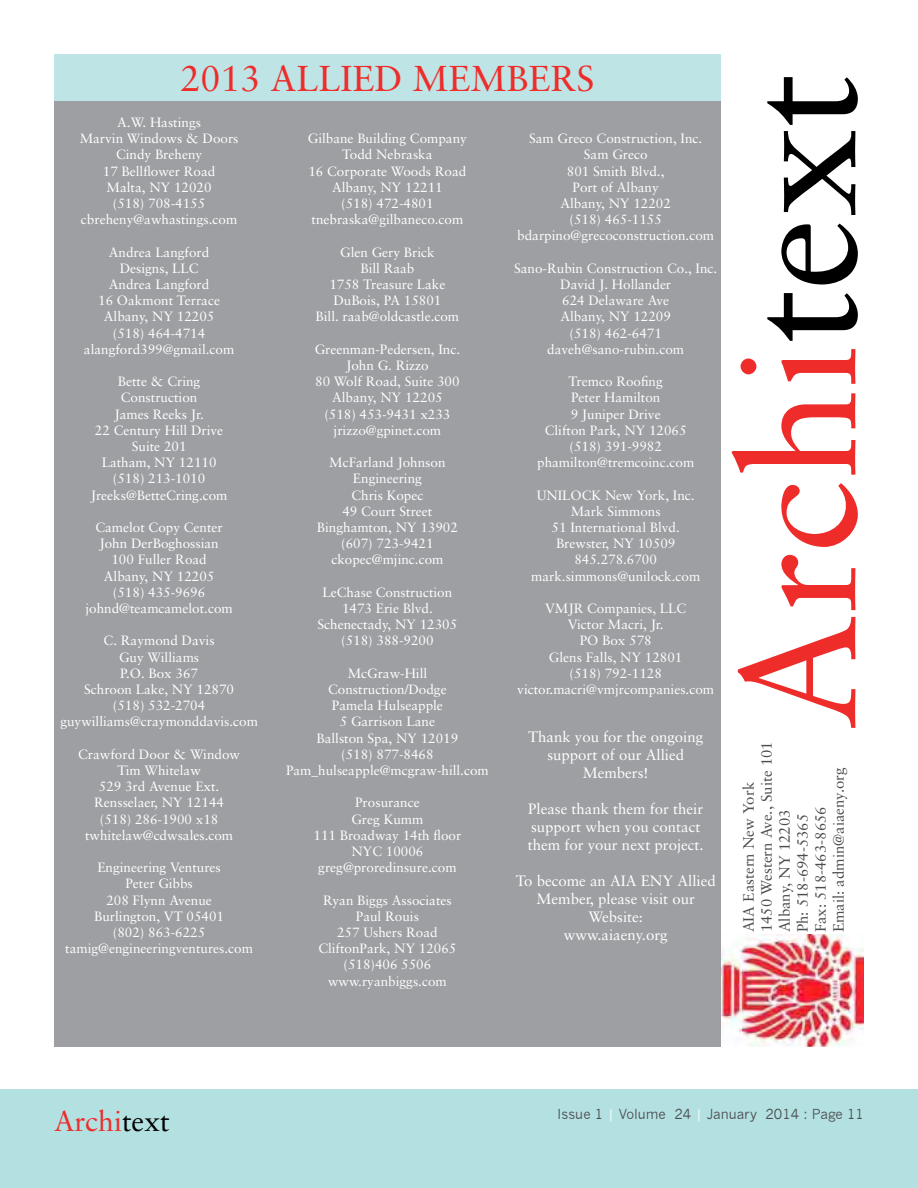
<style>
.page{position:relative;width:918px;height:1188px;background:#fff}
.page>*{position:absolute;margin:0;border:0;box-sizing:border-box;transform-origin:0 0}
.t1{font:162px "Sabon";color:#ee2c2a}
.t2{font:36px "Sabon";color:#ee2c2a}
.t3{font:28.5px "Sabon";color:#ee2c2a}
.t4{font:15px/18px "Sabon";color:#fff;text-align:center}
.t5{font:15px/18px "Sabon";color:#4d4d4f}
.t6{font:13.5px/16.2px "Sabon";color:#fff;text-align:center}
.t7{font:13.5px "News Gothic";color:#4d4d4f}
.s1{color:#000}
.s2{color:#fff}
</style>
<div class="page">
<div style="left:0;top:1089px;width:918px;height:99px;background:#b3e0e1"></div>
<div style="left:54px;top:100px;width:667px;height:947px;background:#9d9fa2"></div>
<div style="left:54px;top:54px;width:667px;height:46px;background:#bee4e5"></div>
<img style="left:722px;top:934px;width:142px;height:112px">
<h2 class="t2" style="left:180px;top:57px;width:415px">2013 ALLIED MEMBERS</h2>
<p class="t6" style="left:80px;top:114px;width:160px">A.W. Hastings<br>Marvin Windows &amp; Doors<br>Cindy Breheny<br>17 Bellflower Road<br>Malta, NY 12020<br>(518) 708-4155 cbreheny@awhastings.com</p>
<p class="t6" style="left:84px;top:244px;width:152px">Andrea Langford<br>Designs, LLC<br>Andrea Langford<br>16 Oakmont Terrace<br>Albany, NY 12205<br>(518) 464-4714 alangford399@gmail.com</p>
<p class="t6" style="left:91px;top:373px;width:138px">Bette &amp; Cring<br>Construction<br>James Reeks Jr.<br>22 Century Hill Drive<br>Suite 201<br>Latham, NY 12110 (518) 213-1010<br>Jreeks@BetteCring.com</p>
<p class="t6" style="left:86px;top:519px;width:149px">Camelot Copy Center<br>John DerBoghossian<br>100 Fuller Road<br>Albany, NY 12205<br>(518) 435-9696 johnd@teamcamelot.com</p>
<p class="t6" style="left:60px;top:633px;width:199px">C. Raymond Davis<br>Guy Williams<br>P.O. Box 367<br>Schroon Lake, NY 12870<br>(518) 532-2704 guywilliams@craymonddavis.com</p>
<p class="t6" style="left:78px;top:746px;width:163px">Crawford Door &amp; Window<br>Tim Whitelaw<br>529 3rd Avenue Ext.<br>Rensselaer, NY 12144 (518) 286-1900 x18 twhitelaw@cdwsales.com</p>
<p class="t6" style="left:65px;top:859px;width:189px">Engineering Ventures<br>Peter Gibbs<br>208 Flynn Avenue<br>Burlington, VT 05401<br>(802) 863-6225 tamig@engineeringventures.com</p>
<p class="t6" style="left:308px;top:130px;width:161px">Gilbane Building Company<br>Todd Nebraska<br>16 Corporate Woods Road<br>Albany, NY 12211<br>(518) 472-4801 tnebraska@gilbaneco.com</p>
<p class="t6" style="left:316px;top:244px;width:145px">Glen Gery Brick<br>Bill Raab<br>1758 Treasure Lake<br>DuBois, PA 15801<br>Bill. raab@oldcastle.com</p>
<p class="t6" style="left:315px;top:341px;width:147px">Greenman-Pedersen, Inc.<br>John G. Rizzo<br>80 Wolf Road, Suite 300<br>Albany, NY 12205<br>(518) 453-9431 x233 jrizzo@gpinet.com</p>
<p class="t6" style="left:317px;top:454px;width:143px">McFarland Johnson<br>Engineering<br>Chris Kopec<br>49 Court Street<br>Binghamton, NY 13902 (607) 723-9421 ckopec@mjinc.com</p>
<p class="t6" style="left:318px;top:584px;width:141px">LeChase Construction<br>1473 Erie Blvd.<br>Schenectady, NY 12305 (518) 388-9200</p>
<p class="t6" style="left:286px;top:665px;width:204px">McGraw-Hill<br>Construction/Dodge<br>Pamela Hulseapple<br>5 Garrison Lane<br>Ballston Spa, NY 12019<br>(518) 877-8468<br>Pam_hulseapple@mcgraw-hill.com</p>
<p class="t6" style="left:313px;top:795px;width:149px">Prosurance<br>Greg Kumm<br>111 Broadway 14th floor<br>NYC 10006 greg@proredinsure.com</p>
<p class="t6" style="left:318px;top:892px;width:140px">Ryan Biggs Associates<br>Paul Rouis<br>257 Ushers Road<br>CliftonPark, NY 12065 (518)406 5506 www.ryanbiggs.com</p>
<p class="t6" style="left:517px;top:130px;width:198px">Sam Greco Construction, Inc.<br>Sam Greco<br>801 Smith Blvd.,<br>Port of Albany<br>Albany, NY 12202<br>(518) 465-1155 bdarpino@grecoconstruction.com</p>
<p class="t6" style="left:514px;top:260px;width:205px">Sano-Rubin Construction Co., Inc.<br>David J. Hollander<br>624 Delaware Ave<br>Albany, NY 12209<br>(518) 462-6471 daveh@sano-rubin.com</p>
<p class="t6" style="left:537px;top:373px;width:159px">Tremco Roofing<br>Peter Hamilton<br>9 Juniper Drive<br>Clifton Park, NY 12065 (518) 391-9982 phamilton@tremcoinc.com</p>
<p class="t6" style="left:531px;top:487px;width:171px">UNILOCK New York, Inc.<br>Mark Simmons<br>51 International Blvd.<br>Brewster, NY 10509<br>845.278.6700 mark.simmons@unilock.com</p>
<p class="t6" style="left:517px;top:600px;width:198px">VMJR Companies, LLC<br>Victor Macri, Jr.<br>PO Box 578<br>Glens Falls, NY 12801<br>(518) 792-1128 victor.macri@vmjrcompanies.com</p>
<p class="t4" style="left:528px;top:728px;width:177px">Thank you for the ongoing support of our Allied<br>Members!</p>
<p class="t4" style="left:528px;top:800px;width:177px;text-align:left">Please thank them for their support when you contact them for your next project.</p>
<p class="t4" style="left:516px;top:872px;width:202px">To become an AIA ENY Allied<br>Member, please visit our<br>Website:<br>www.aiaeny.org</p>
<h1 class="t1" style="left:703px;top:731px;width:658px;rotate:-90deg">Archi<span class="s1">text</span></h1>
<p class="t5" style="left:739px;top:932px;width:193px;rotate:-90deg">AIA Eastern New York<br>1450 Western Ave., Suite 101<br>Albany, NY 12203<br>Ph: 518-694-5365<br>Fax: 518-463-8656<br>Email: admin@aiaeny.org</p>
<h3 class="t3" style="left:54px;top:1104px;width:117px">Archi<span class="s1">text</span></h3>
<p class="t7" style="left:557px;top:1107px;width:308px">Issue 1 <span class="s2">|</span> Volume 24 <span class="s2">|</span> January 2014 : Page 11</p>
</div>
